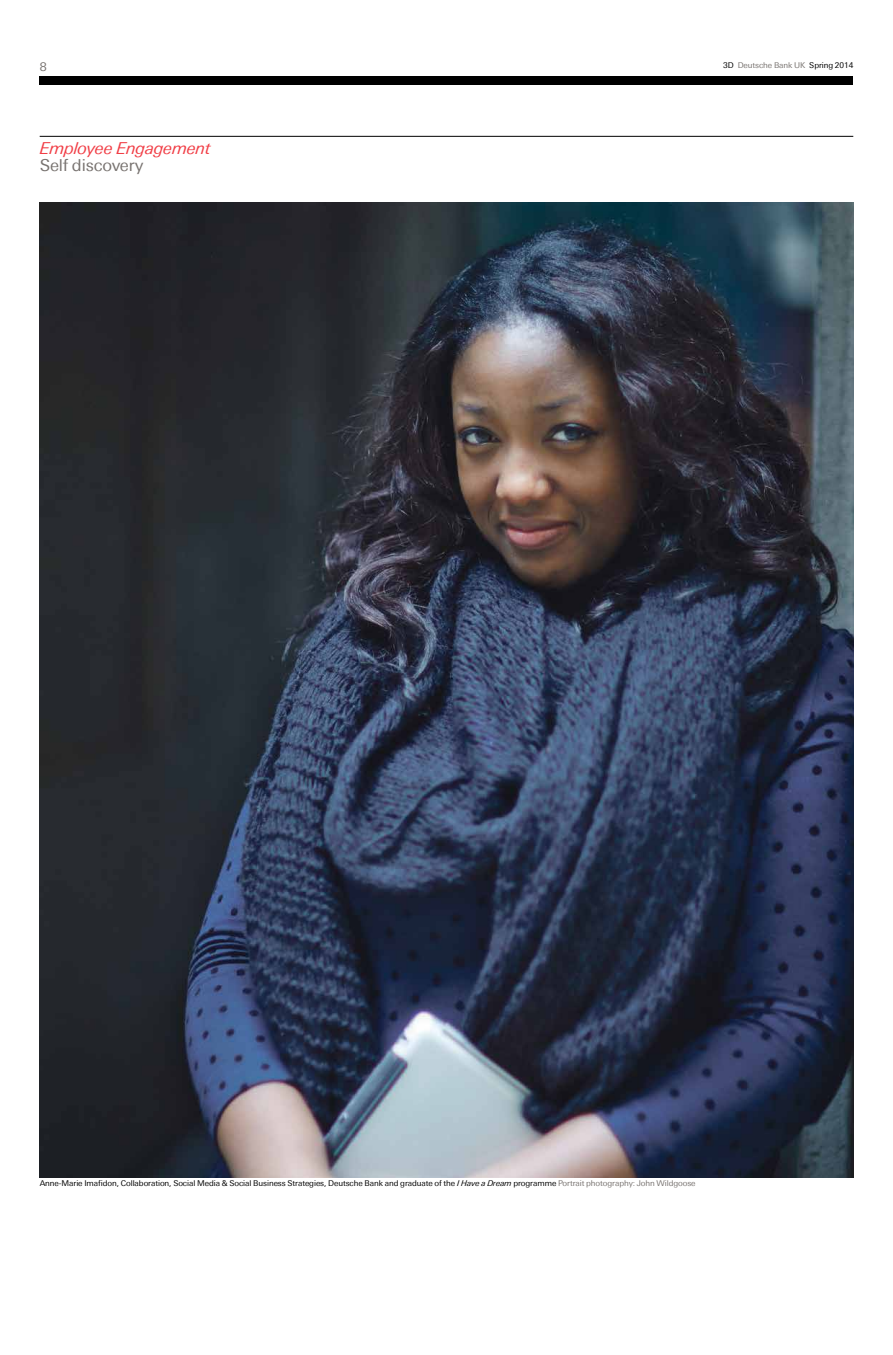
<style>
.page{position:relative;width:893px;height:1355px;background:#fff}
.page>*{position:absolute;margin:0;border:0;box-sizing:border-box;transform-origin:0 0}
.t1{font:italic 16.5px "Univers Deutsche Bank";letter-spacing:-.01em;color:#f13e46}
.t2{font:16.5px "Univers Deutsche Bank";letter-spacing:-.01em;color:#787370}
.t3{font:12px "Univers Deutsche Bank";color:#787370}
.t4{font:8px "Univers Deutsche Bank";letter-spacing:-.01em;color:#000}
.t5{font:8px "Univers Deutsche Bank";letter-spacing:-.01em;color:#787370}
.s1{color:#000}
.s2{font-style:italic}
.s3{color:#787370}
</style>
<div class="page">
<div style="left:40px;top:77px;width:813px;height:8px;background:#000"></div>
<img style="left:40px;top:202px;width:813px;height:975px">
<hr style="left:40px;top:136px;width:813px;height:1px;background:#000">
<h2 class="t3" style="left:40px;top:60px;width:8px">8</h2>
<p class="t5" style="left:723px;top:61px;width:131px"><span class="s1">3D</span> Deutsche Bank UK <span class="s1">Spring 2014</span></p>
<h1 class="t1" style="left:40px;top:138px;width:173px">Employee Engagement</h1>
<h1 class="t2" style="left:40px;top:155px;width:105px">Self discovery</h1>
<p class="t4" style="left:40px;top:1179px;width:657px">Anne-Marie Imafidon, Collaboration, Social Media &amp; Social Business Strategies, Deutsche Bank and graduate of the <span class="s2">I Have a Dream</span> programme <span class="s3">Portrait photography: John Wildgoose</span></p>
</div>
